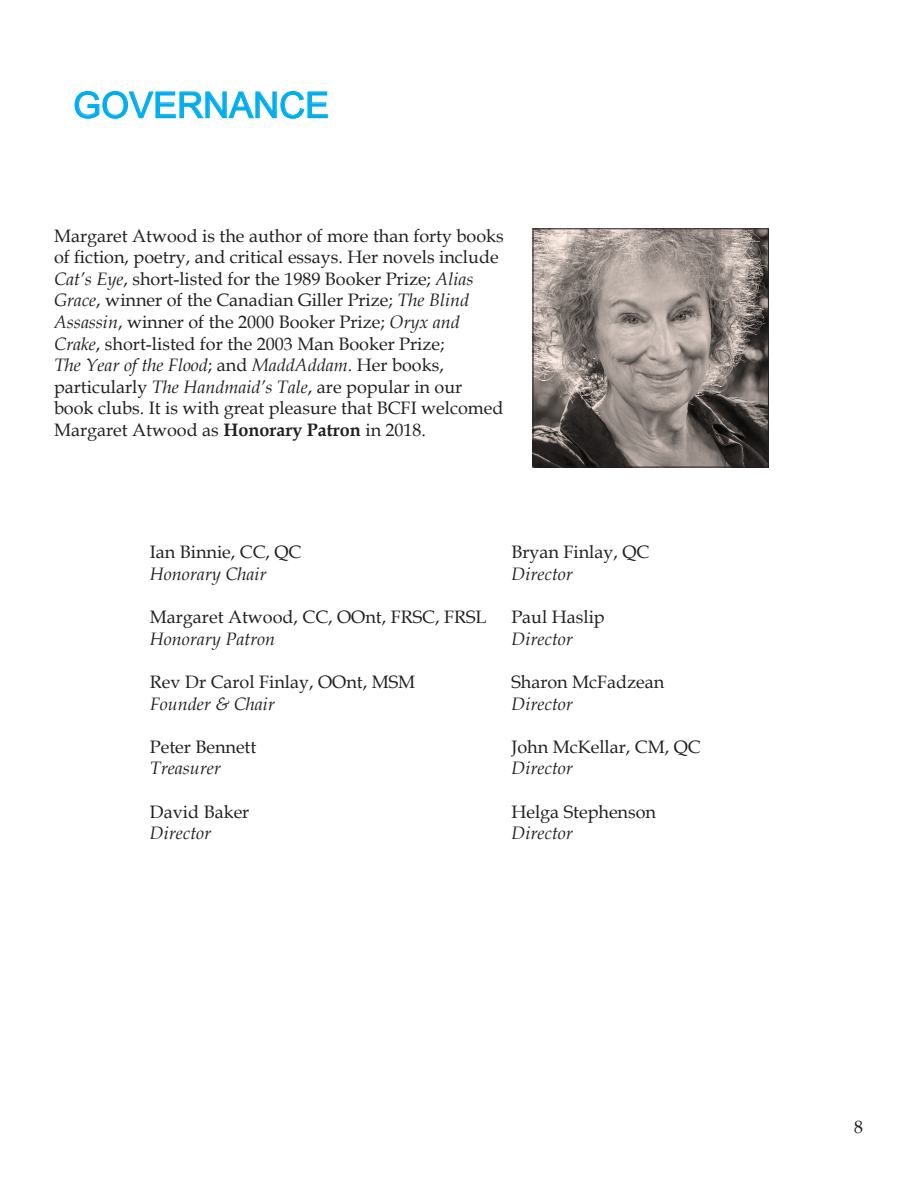
<style>
.page{position:relative;width:918px;height:1188px;background:#fff}
.page>*{position:absolute;margin:0;border:0;box-sizing:border-box;transform-origin:0 0}
.t1{font:36px "Arial";color:#00aeef}
.t2{font:18px/21.6px "Book Antiqua";color:#231f20}
.t3{font:italic 18px "Book Antiqua";color:#231f20}
.s1{font-style:italic}
.s2{font-weight:700}
</style>
<div class="page">
<svg style="left:74px;top:91px;width:254px;height:28px"></svg>
<img style="left:535px;top:231px;width:232px;height:234px">
<div style="left:533px;top:229px;width:236px;height:238px;border:1px solid #231f20"></div>
<p class="t1" style="left:73px;top:80px;width:258px">GOVERNANCE</p>
<p class="t2" style="left:54px;top:224px;width:451px">Margaret Atwood is the author of more than forty books of fiction, poetry, and critical essays. Her novels include <span class="s1">Cat’s Eye</span>, short-listed for the 1989 Booker Prize; <span class="s1">Alias Grace</span>, winner of the Canadian Giller Prize; <span class="s1">The Blind Assassin</span>, winner of the 2000 Booker Prize; <span class="s1">Oryx and Crake</span>, short-listed for the 2003 Man Booker Prize;<br><span class="s1">The Year of the Flood</span>; and <span class="s1">MaddAddam</span>. Her books, particularly <span class="s1">The Handmaid’s Tale</span>, are popular in our book clubs. It is with great pleasure that BCFI welcomed Margaret Atwood as <span class="s2">Honorary Patron</span> in 2018.</p>
<p class="t2" style="left:150px;top:541px;width:153px">Ian Binnie, CC, QC</p>
<p class="t3" style="left:150px;top:561px;width:118px">Honorary Chair</p>
<p class="t2" style="left:150px;top:606px;width:338px">Margaret Atwood, CC, OOnt, FRSC, FRSL</p>
<p class="t3" style="left:150px;top:626px;width:127px">Honorary Patron</p>
<p class="t2" style="left:150px;top:671px;width:267px">Rev Dr Carol Finlay, OOnt, MSM</p>
<p class="t3" style="left:150px;top:691px;width:127px">Founder &amp; Chair</p>
<p class="t2" style="left:150px;top:736px;width:108px">Peter Bennett</p>
<p class="t3" style="left:150px;top:756px;width:73px">Treasurer</p>
<p class="t2" style="left:150px;top:800px;width:101px">David Baker</p>
<p class="t3" style="left:150px;top:821px;width:63px">Director</p>
<p class="t2" style="left:511px;top:541px;width:139px">Bryan Finlay, QC</p>
<p class="t3" style="left:511px;top:561px;width:63px">Director</p>
<p class="t2" style="left:511px;top:606px;width:95px">Paul Haslip</p>
<p class="t3" style="left:511px;top:626px;width:63px">Director</p>
<p class="t2" style="left:511px;top:671px;width:154px">Sharon McFadzean</p>
<p class="t3" style="left:511px;top:691px;width:63px">Director</p>
<p class="t2" style="left:511px;top:736px;width:191px">John McKellar, CM, QC</p>
<p class="t3" style="left:511px;top:756px;width:63px">Director</p>
<p class="t2" style="left:511px;top:800px;width:146px">Helga Stephenson</p>
<p class="t3" style="left:511px;top:821px;width:63px">Director</p>
<p class="t2" style="left:854px;top:1116px;width:10px">8</p>
</div>
